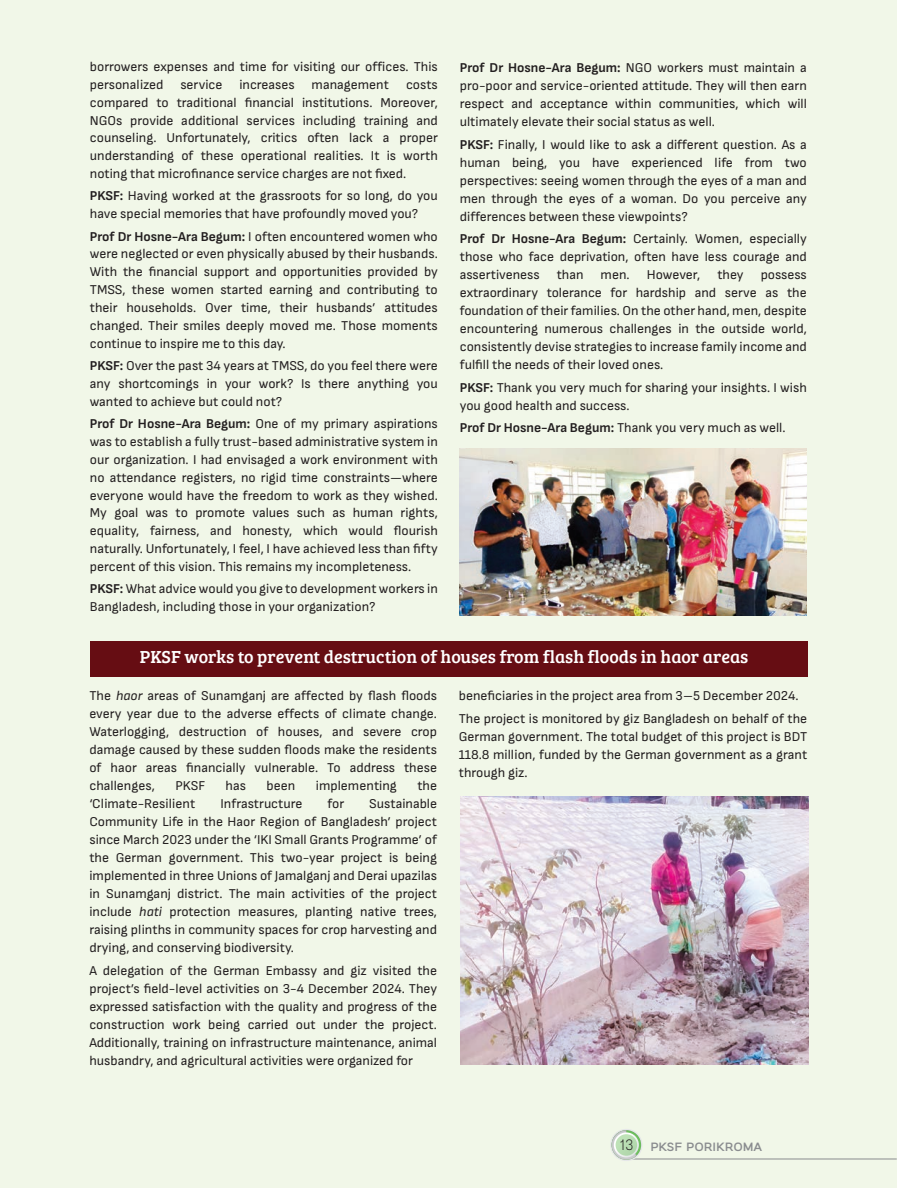
<style>
.page{position:relative;width:897px;height:1188px;background:#fff}
.page>*{position:absolute;margin:0;border:0;box-sizing:border-box;transform-origin:0 0}
.t1{font:18px "Bree Serif";color:#fff}
.t2{font:13.5px/18px "Sofia Sans";color:#231f20;text-align:justify}
.t3{font:700 12px "Salma Alfasans";letter-spacing:-.07em;color:#8a8c8f}
.s1{font-weight:700}
.s2{font-style:italic}
.s3{font-weight:300;font-size:15px;color:#231f20}
</style>
<div class="page">
<div style="left:0;top:0;width:896px;height:1188px;background:#f1f7e8"></div>
<div style="left:90px;top:641px;width:717px;height:35px;background:#660d13"></div>
<img style="left:460px;top:796px;width:348px;height:269px">
<hr style="left:627px;top:1159px;width:269px;height:1px;background:#8a8c8f">
<svg style="left:610px;top:1129px;width:32px;height:32px"></svg>
<svg style="left:611px;top:1130px;width:30px;height:30px"></svg>
<svg style="left:611px;top:1130px;width:25px;height:30px"></svg>
<svg style="left:613px;top:1132px;width:25px;height:25px"></svg>
<svg style="left:615px;top:1134px;width:22px;height:22px"></svg>
<img style="left:460px;top:448px;width:346px;height:168px">
<p class="t2" style="left:90px;top:57px;width:349px">borrowers expenses and time for visiting our offices. This personalized service increases management costs compared to traditional financial institutions. Moreover, NGOs provide additional services including training and counseling. Unfortunately, critics often lack a proper understanding of these operational realities. It is worth noting that microfinance service charges are not fixed.</p>
<p class="t2" style="left:90px;top:187px;width:349px"><span class="s1">PKSF:</span> Having worked at the grassroots for so long, do you have special memories that have profoundly moved you?</p>
<p class="t2" style="left:90px;top:227px;width:349px"><span class="s1">Prof Dr Hosne-Ara Begum:</span> I often encountered women who were neglected or even physically abused by their husbands.<br>With the financial support and opportunities provided by TMSS, these women started earning and contributing to their households. Over time, their husbands’ attitudes changed. Their smiles deeply moved me. Those moments continue to inspire me to this day.</p>
<p class="t2" style="left:90px;top:357px;width:349px"><span class="s1">PKSF:</span> Over the past 34 years at TMSS, do you feel there were any shortcomings in your work? Is there anything you wanted to achieve but could not?</p>
<p class="t2" style="left:90px;top:415px;width:349px"><span class="s1">Prof Dr Hosne-Ara Begum:</span> One of my primary aspirations was to establish a fully trust-based administrative system in our organization. I had envisaged a work environment with no attendance registers, no rigid time constraints—where everyone would have the freedom to work as they wished.<br>My goal was to promote values such as human rights, equality, fairness, and honesty, which would flourish naturally. Unfortunately, I feel, I have achieved less than fifty percent of this vision. This remains my incompleteness.</p>
<p class="t2" style="left:90px;top:580px;width:349px"><span class="s1">PKSF:</span> What advice would you give to development workers in<br>Bangladesh, including those in your organization?</p>
<p class="t2" style="left:460px;top:59px;width:348px"><span class="s1">Prof Dr Hosne-Ara Begum:</span> NGO workers must maintain a pro-poor and service-oriented attitude. They will then earn respect and acceptance within communities, which will ultimately elevate their social status as well.</p>
<p class="t2" style="left:460px;top:135px;width:348px"><span class="s1">PKSF:</span> Finally, I would like to ask a different question. As a human being, you have experienced life from two perspectives: seeing women through the eyes of a man and men through the eyes of a woman. Do you perceive any differences between these viewpoints?</p>
<p class="t2" style="left:460px;top:230px;width:348px"><span class="s1">Prof Dr Hosne-Ara Begum:</span> Certainly. Women, especially those who face deprivation, often have less courage and assertiveness</p>
<p class="t2" style="left:556px;top:266px;width:28px">than</p>
<p class="t2" style="left:600px;top:266px;width:31px">men.</p>
<p class="t2" style="left:646px;top:266px;width:55px">However,</p>
<p class="t2" style="left:717px;top:266px;width:28px">they</p>
<p class="t2" style="left:460px;top:266px;width:348px;text-indent:301px">possess extraordinary tolerance for hardship and serve as the foundation of their families. On the other hand, men, despite encountering numerous challenges in the outside world, consistently devise strategies to increase family income and fulfill the needs of their loved ones.</p>
<p class="t2" style="left:460px;top:378px;width:348px"><span class="s1">PKSF:</span> Thank you very much for sharing your insights. I wish you good health and success.</p>
<p class="t2" style="left:460px;top:419px;width:327px"><span class="s1">Prof Dr Hosne-Ara Begum:</span> Thank you very much as well.</p>
<h1 class="t1" style="left:140px;top:643px;width:610px">PKSF works to prevent destruction of houses from flash floods in haor areas</h1>
<p class="t2" style="left:89px;top:687px;width:349px">The <span class="s2">haor</span> areas of Sunamganj are affected by flash floods every year due to the adverse effects of climate change.<br>Waterlogging, destruction of houses, and severe crop damage caused by these sudden floods make the residents of haor areas financially vulnerable. To address these challenges,</p>
<p class="t2" style="left:459px;top:685px;width:350px;line-height:22.5px">beneficiaries in the project area from 3–5 December 2024.<br>The project is monitored by giz Bangladesh on behalf of the</p>
<p class="t2" style="left:459px;top:727px;width:350px">German government. The total budget of this project is BDT 118.8 million, funded by the German government as a grant through giz.</p>
<p class="t2" style="left:175px;top:777px;width:31px">PKSF</p>
<p class="t2" style="left:226px;top:777px;width:22px">has</p>
<p class="t2" style="left:266px;top:777px;width:30px">been</p>
<p class="t2" style="left:316px;top:777px;width:82px">implementing</p>
<p class="t2" style="left:417px;top:777px;width:21px">the</p>
<p class="t2" style="left:89px;top:795px;width:107px">‘Climate-Resilient</p>
<p class="t2" style="left:220px;top:795px;width:83px">Infrastructure</p>
<p class="t2" style="left:327px;top:795px;width:18px">for</p>
<p class="t2" style="left:89px;top:795px;width:349px;text-indent:280px">Sustainable Community Life in the Haor Region of Bangladesh’ project since March 2023 under the ‘IKI Small Grants Programme’ of the German government. This two-year project is being implemented in three Unions of Jamalganj and Derai upazilas in Sunamganj district. The main activities of the project include <span class="s2">hati</span> protection measures, planting native trees, raising plinths in community spaces for crop harvesting and drying, and conserving biodiversity.</p>
<p class="t2" style="left:89px;top:961px;width:349px">A delegation of the German Embassy and giz visited the project’s field-level activities on 3-4 December 2024. They expressed satisfaction with the quality and progress of the construction work being carried out under the project.<br>Additionally, training on infrastructure maintenance, animal husbandry, and agricultural activities were organized for</p>
<p class="t3" style="left:619px;top:1140px;width:146px"><span class="s3">13</span> PKSF PORIKROMA</p>
</div>
